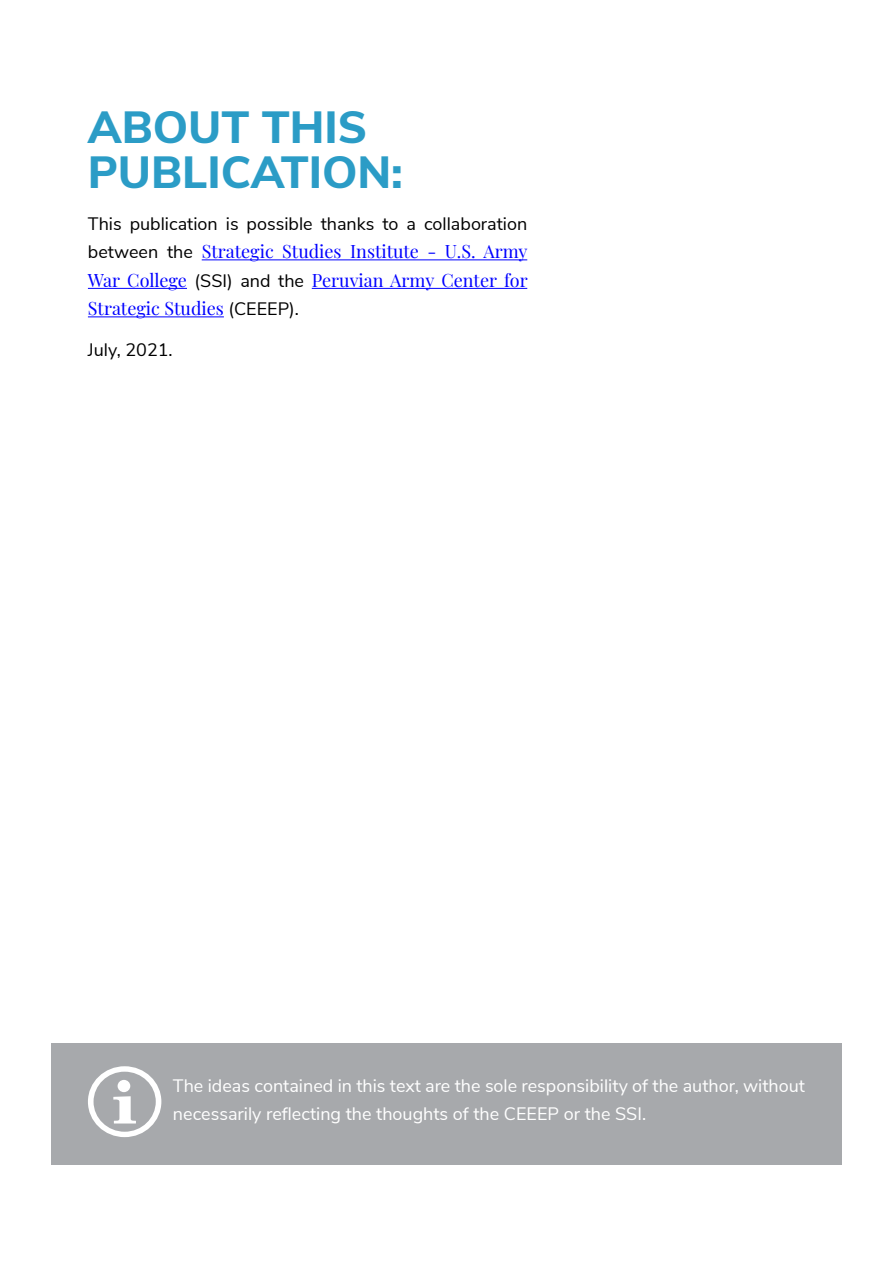
<style>
.page{position:relative;width:893px;height:1263px;background:#fff}
.page>*{position:absolute;margin:0;border:0;box-sizing:border-box;transform-origin:0 0}
.t1{font:800 45px/45px "Nunito Sans";color:#2b9cc6}
.t2{font:18px/28.5px "Nunito Sans";color:#fff}
.t3{font:18px/28.5px "Playfair Display";color:#00f;text-align:justify}
.t4{font:18px "Nunito Sans";color:#000}
.s1{font-family:"Nunito Sans";color:#000}
</style>
<div class="page">
<hr style="left:202px;top:260px;width:325px;height:1px;background:#00f">
<hr style="left:88px;top:288px;width:99px;height:1px;background:#00f">
<hr style="left:312px;top:288px;width:215px;height:1px;background:#00f">
<hr style="left:88px;top:317px;width:136px;height:1px;background:#00f">
<div style="left:51px;top:1043px;width:791px;height:122px;background:#a7a9ac"></div>
<svg style="left:88px;top:1066px;width:73px;height:71px"></svg>
<div style="left:118px;top:1080px;width:12px;height:12px;background:#fff;border-radius:50%"></div>
<h1 class="t1" style="left:88px;top:103px;width:317px">ABOUT THIS<br>PUBLICATION:</h1>
<p class="t4" style="left:88px;top:210px;width:441px">This publication is possible thanks to a collaboration</p>
<p class="t3" style="left:88px;top:236px;width:441px"><span class="s1">between the</span> Strategic Studies Institute - U.S. Army War College <span class="s1">(SSI) and the</span> Peruvian Army Center for Strategic Studies <span class="s1">(CEEEP).</span></p>
<p class="t4" style="left:88px;top:337px;width:86px">July, 2021.</p>
<p class="t2" style="left:173px;top:1070px;width:634px">The ideas contained in this text are the sole responsibility of the author, without necessarily reflecting the thoughts of the CEEEP or the SSI.</p>
</div>
